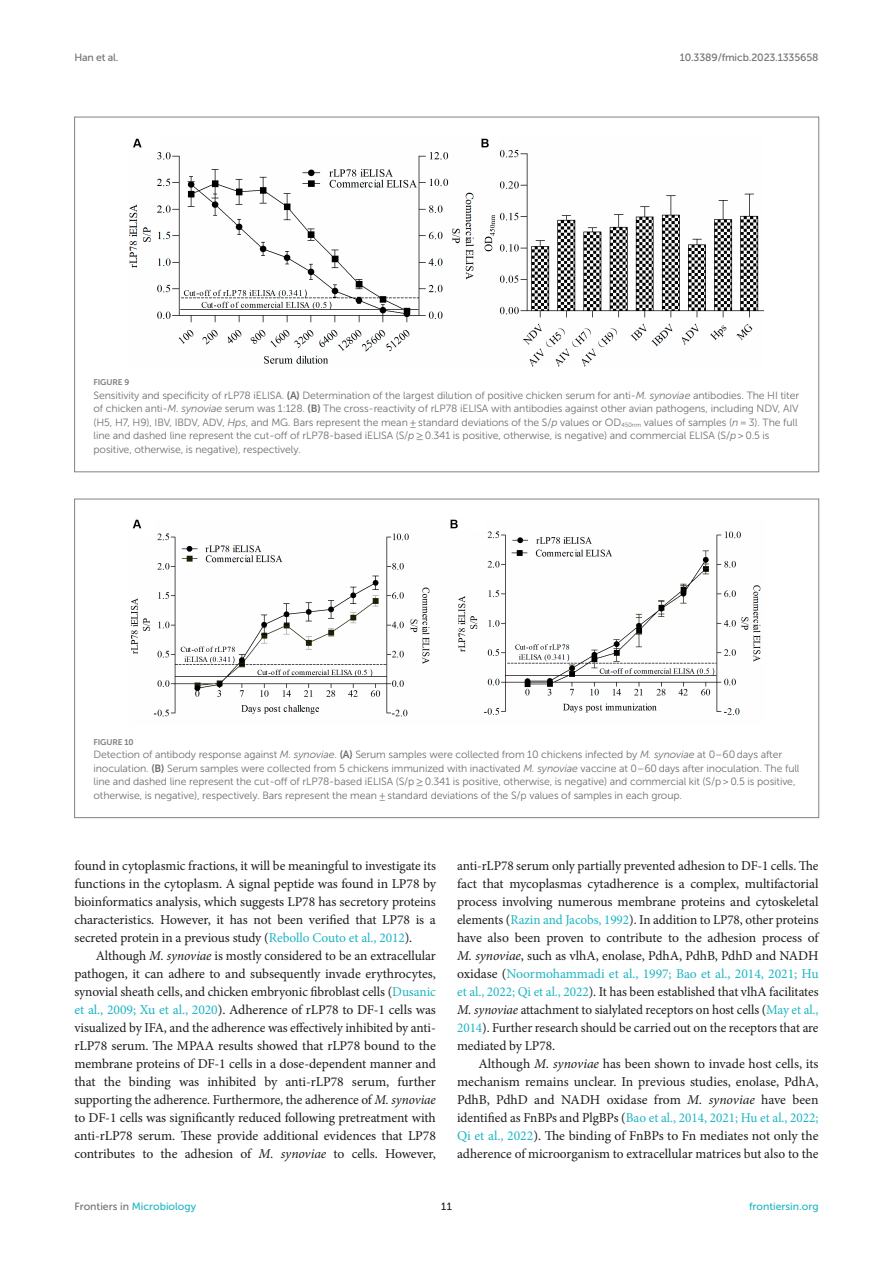
<style>
.page{position:relative;width:893px;height:1263px;background:#fff}
.page>*{position:absolute;margin:0;border:0;box-sizing:border-box;transform-origin:0 0}
.TEXT{font:13.5px/18px "Minion Pro";letter-spacing:-.005em;color:#1b1c1b;text-align:justify}
.FIG_LEG{font:10.5px/13.5px "Museo Sans 300";letter-spacing:-.01em;color:#706f70}
.t1{font:10.5px "Museo Sans 500";color:#1db5c3}
.t2{font:10.5px "Museo Sans 500";letter-spacing:-.015em;color:#706f70}
.t3{font:10.5px "Museo Sans 500";color:#1b1c1b}
.FIG_HD{font:8.25px "Museo Sans 700";letter-spacing:-.01em;color:#7e7f7f}
.s1{font-family:"Museo Sans 700"}
.s2{font-style:italic}
.s3{font-family:"STIX General"}
.s4{color:#1db5c3}
.s5{color:#706f70}
</style>
<div class="page">
<img style="left:130px;top:138px;width:633px;height:229px">
<img style="left:130px;top:519px;width:631px;height:198px">
<p class="t2" style="left:74px;top:51px;width:46px">Han et al.</p>
<p class="t2" style="left:680px;top:51px;width:140px">10.3389/fmicb.2023.1335658</p>
<p class="FIG_HD" style="left:94px;top:378px;width:37px">FIGURE 9</p>
<p class="FIG_LEG" style="left:94px;top:389px;width:707px">Sensitivity and specificity of rLP78 iELISA. <span class="s1">(A)</span> Determination of the largest dilution of positive chicken serum for anti-<span class="s2">M. synoviae</span> antibodies. The HI titer of chicken anti-<span class="s2">M. synoviae</span> serum was 1:128. <span class="s1">(B)</span> The cross-reactivity of rLP78 iELISA with antibodies against other avian pathogens, including NDV, AIV (H5, H7, H9), IBV, IBDV, ADV, <span class="s2">Hps</span>, and MG. Bars represent the mean ± standard deviations of the S/<span class="s2">p</span> values or OD<sub>450nm</sub> values of samples (<span class="s2">n</span> = 3). The full line and dashed line represent the cut-off of rLP78-based iELISA (S/<span class="s2">p</span> <span class="s3">≥</span> 0.341 is positive, otherwise, is negative) and commercial ELISA (S/<span class="s2">p</span> &gt; 0.5 is positive, otherwise, is negative), respectively.</p>
<p class="FIG_HD" style="left:94px;top:737px;width:42px">FIGURE 10</p>
<p class="FIG_LEG" style="left:94px;top:748px;width:707px">Detection of antibody response against <span class="s2">M. synoviae</span>. <span class="s1">(A)</span> Serum samples were collected from 10 chickens infected by <span class="s2">M. synoviae</span> at 0–60 days after inoculation. <span class="s1">(B)</span> Serum samples were collected from 5 chickens immunized with inactivated <span class="s2">M. synoviae</span> vaccine at 0–60 days after inoculation. The full line and dashed line represent the cut-off of rLP78-based iELISA (S/p <span class="s3">≥</span> 0.341 is positive, otherwise, is negative) and commercial kit (S/p &gt; 0.5 is positive, otherwise, is negative), respectively. Bars represent the mean ± standard deviations of the S/p values of samples in each group.</p>
<p class="TEXT" style="left:74px;top:857px;width:363px">found in cytoplasmic fractions, it will be meaningful to investigate its functions in the cytoplasm. A signal peptide was found in LP78 by bioinformatics analysis, which suggests LP78 has secretory proteins characteristics. However, it has not been verified that LP78 is a secreted protein in a previous study (<span class="s4">Rebollo Couto et al., 2012</span>).</p>
<p class="TEXT" style="left:74px;top:947px;width:363px;text-indent:21px">Although <span class="s2">M. synoviae</span> is mostly considered to be an extracellular pathogen, it can adhere to and subsequently invade erythrocytes, synovial sheath cells, and chicken embryonic fibroblast cells (<span class="s4">Dusanic et al., 2009; Xu et al., 2020</span>). Adherence of rLP78 to DF-1 cells was visualized by IFA, and the adherence was effectively inhibited by anti&shy;rLP78 serum. The MPAA results showed that rLP78 bound to the membrane proteins of DF-1 cells in a dose-dependent manner and that the binding was inhibited by anti-rLP78 serum, further supporting the adherence. Furthermore, the adherence of <span class="s2">M. synoviae </span>to DF-1 cells was significantly reduced following pretreatment with anti-rLP78 serum. These provide additional evidences that LP78 contributes to the adhesion of <span class="s2">M. synoviae</span> to cells. However,</p>
<p class="TEXT" style="left:457px;top:857px;width:363px">anti-rLP78 serum only partially prevented adhesion to DF-1 cells. The fact that mycoplasmas cytadherence is a complex, multifactorial process involving numerous membrane proteins and cytoskeletal elements (<span class="s4">Razin and Jacobs, 1992</span>). In addition to LP78, other proteins have also been proven to contribute to the adhesion process of <span class="s2">M. synoviae</span>, such as vlhA, enolase, PdhA, PdhB, PdhD and NADH oxidase (<span class="s4">Noormohammadi et al., 1997; Bao et al., 2014, 2021; Hu et al., 2022; Qi et al., 2022</span>). It has been established that vlhA facilitates <span class="s2">M. synoviae</span> attachment to sialylated receptors on host cells (<span class="s4">May et al., 2014</span>). Further research should be carried out on the receptors that are mediated by LP78.</p>
<p class="TEXT" style="left:457px;top:1055px;width:363px;text-indent:21px">Although <span class="s2">M. synoviae</span> has been shown to invade host cells, its mechanism remains unclear. In previous studies, enolase, PdhA, PdhB, PdhD and NADH oxidase from <span class="s2">M. synoviae</span> have been identified as FnBPs and PlgBPs (<span class="s4">Bao et al., 2014, 2021; Hu et al., 2022; Qi et al., 2022</span>). The binding of FnBPs to Fn mediates not only the adherence of microorganism to extracellular matrices but also to the</p>
<p class="t1" style="left:74px;top:1200px;width:123px"><span class="s5">Frontiers in</span> Microbiology</p>
<p class="t3" style="left:441px;top:1200px;width:12px">11</p>
<p class="t1" style="left:749px;top:1200px;width:71px">frontiersin.org</p>
</div>
